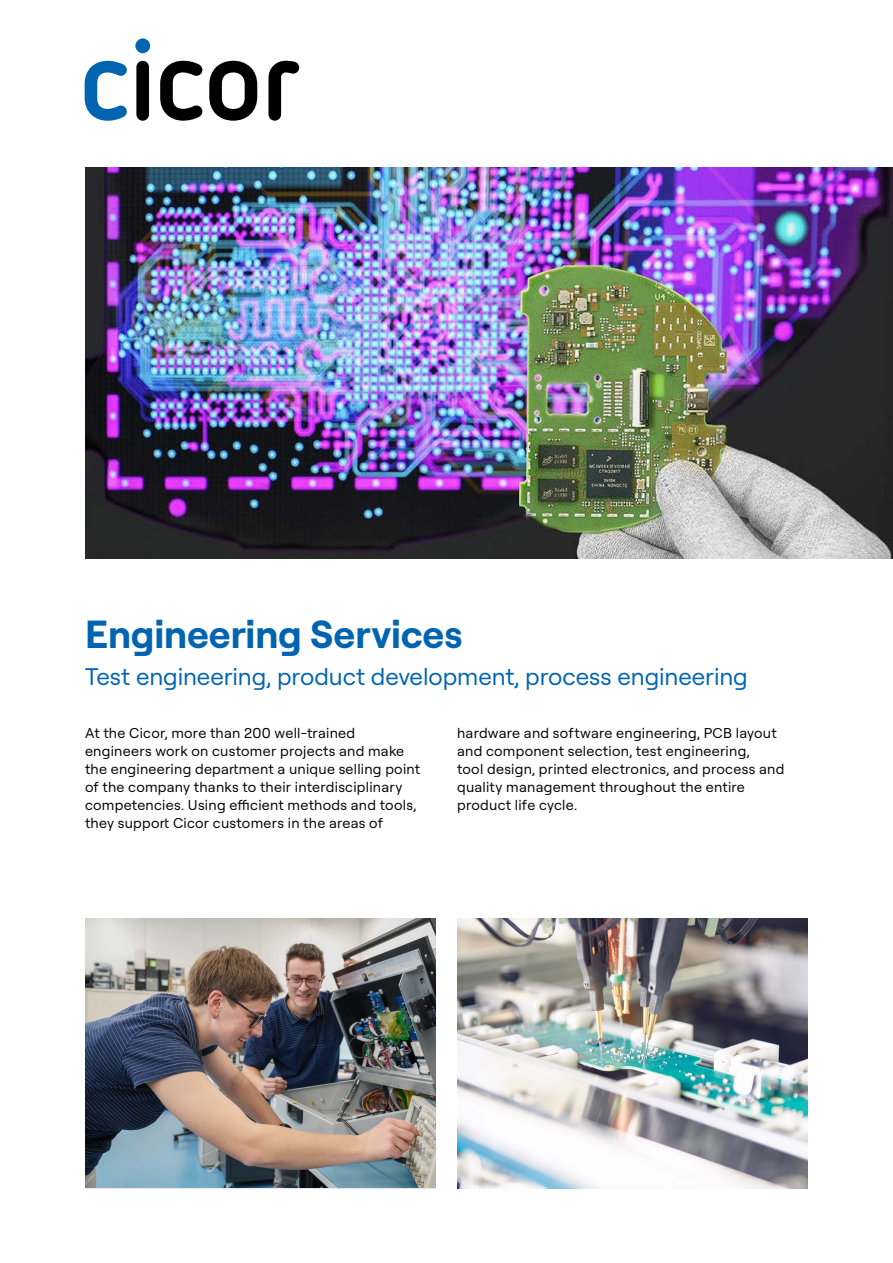
<style>
.page{position:relative;width:893px;height:1263px;background:#fff}
.page>*{position:absolute;margin:0;border:0;box-sizing:border-box;transform-origin:0 0}
.t1{font:700 39.15px "Roobert PRO";color:#0064b1}
.t2{font:24px "Roobert PRO";letter-spacing:-.005em;color:#0064b1}
.t3{font:14.25px/18px "Roobert PRO";letter-spacing:.02em;color:#000}
</style>
<div class="page">
<svg style="left:85px;top:61px;width:42px;height:60px"></svg>
<div style="left:135px;top:38px;width:15px;height:15px;background:#0064b1;border-radius:50%"></div>
<div style="left:136px;top:61px;width:13px;height:60px;background:#000;border-radius:6px"></div>
<svg style="left:160px;top:61px;width:42px;height:60px"></svg>
<svg style="left:209px;top:61px;width:48px;height:60px"></svg>
<svg style="left:268px;top:61px;width:31px;height:60px"></svg>
<img style="left:85px;top:168px;width:808px;height:390px">
<img style="left:457px;top:918px;width:351px;height:270px">
<img style="left:85px;top:918px;width:351px;height:270px">
<h1 class="t1" style="left:85px;top:606px;width:379px">Engineering Services</h1>
<h2 class="t2" style="left:85px;top:660px;width:664px">Test engineering, product development, process engineering</h2>
<p class="t3" style="left:85px;top:723px;width:337px">At the Cicor, more than 200 well-trained engineers work on customer projects and make the engineering department a unique selling point of the company thanks to their interdisciplinary competencies. Using efficient methods and tools, they support Cicor customers in the areas of</p>
<p class="t3" style="left:457px;top:723px;width:329px">hardware and software engineering, PCB layout and component selection, test engineering,<br>tool design, printed electronics, and process and quality management throughout the entire product life cycle.</p>
</div>
